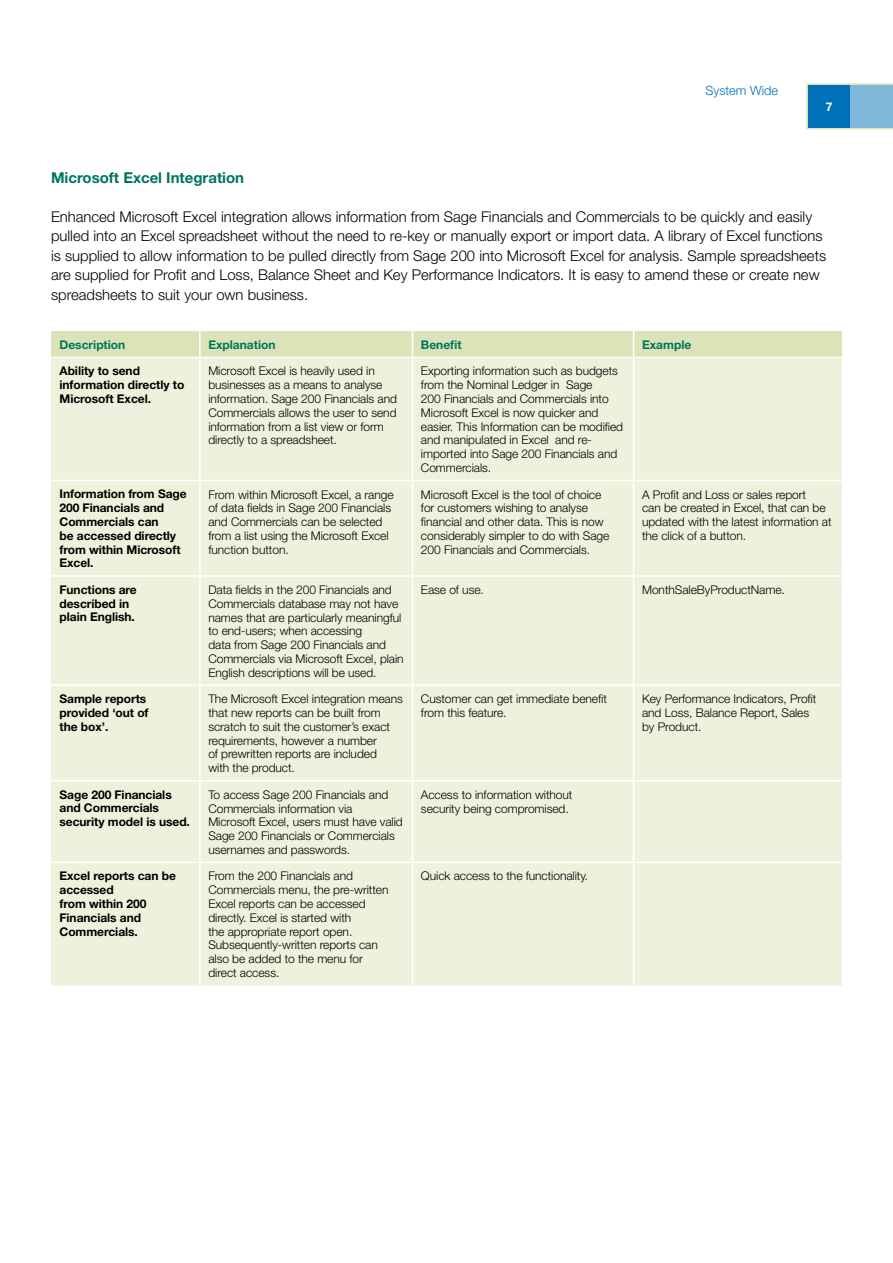
<style>
.page{position:relative;width:893px;height:1263px;background:#fff}
.page>*{position:absolute;margin:0;border:0;box-sizing:border-box;transform-origin:0 0}
.t1{font:700 15px "Helvetica Neue";color:#00755c}
.t2{font:300 14.85px/19.5px "Helvetica Neue";color:#000}
.t3{font:300 12.75px "Helvetica Neue";color:#0071b9}
.t4{font:300 12px/13.8px "Helvetica Neue";letter-spacing:-.005em;color:#000}
.t5{font:700 12px/13.8px "Helvetica Neue";letter-spacing:-.005em;color:#000}
.t6{font:700 12px "Helvetica Neue";color:#00755c}
</style>
<div class="page">
<svg style="left:806px;top:83px;width:87px;height:46px"></svg>
<div style="left:808px;top:85px;width:42px;height:43px;background:#0071b9"></div>
<div style="left:850px;top:85px;width:43px;height:43px;background:#80b8dc"></div>
<div style="left:51px;top:358px;width:791px;height:627px;background:#edf2dc"></div>
<div style="left:51px;top:331px;width:791px;height:26px;background:#dae4b8"></div>
<hr style="left:199px;top:358px;width:2px;height:122px;background:#fff">
<hr style="left:412px;top:358px;width:1px;height:122px;background:#fff">
<hr style="left:633px;top:358px;width:1px;height:122px;background:#fff">
<hr style="left:51px;top:480px;width:149px;height:1px;background:#fff">
<hr style="left:200px;top:480px;width:212px;height:1px;background:#fff">
<hr style="left:199px;top:481px;width:2px;height:94px;background:#fff">
<hr style="left:412px;top:480px;width:222px;height:1px;background:#fff">
<hr style="left:412px;top:481px;width:1px;height:94px;background:#fff">
<hr style="left:634px;top:480px;width:208px;height:1px;background:#fff">
<hr style="left:633px;top:481px;width:1px;height:94px;background:#fff">
<hr style="left:51px;top:575px;width:149px;height:2px;background:#fff">
<hr style="left:200px;top:575px;width:212px;height:2px;background:#fff">
<hr style="left:199px;top:577px;width:2px;height:107px;background:#fff">
<hr style="left:412px;top:575px;width:222px;height:2px;background:#fff">
<hr style="left:412px;top:577px;width:1px;height:107px;background:#fff">
<hr style="left:634px;top:575px;width:208px;height:2px;background:#fff">
<hr style="left:633px;top:577px;width:1px;height:107px;background:#fff">
<hr style="left:51px;top:684px;width:149px;height:2px;background:#fff">
<hr style="left:200px;top:684px;width:212px;height:2px;background:#fff">
<hr style="left:199px;top:686px;width:2px;height:94px;background:#fff">
<hr style="left:412px;top:684px;width:222px;height:2px;background:#fff">
<hr style="left:412px;top:686px;width:1px;height:94px;background:#fff">
<hr style="left:634px;top:684px;width:208px;height:2px;background:#fff">
<hr style="left:633px;top:686px;width:1px;height:94px;background:#fff">
<hr style="left:51px;top:780px;width:149px;height:1px;background:#fff">
<hr style="left:200px;top:780px;width:212px;height:1px;background:#fff">
<hr style="left:199px;top:781px;width:2px;height:81px;background:#fff">
<hr style="left:412px;top:780px;width:222px;height:1px;background:#fff">
<hr style="left:412px;top:781px;width:1px;height:81px;background:#fff">
<hr style="left:634px;top:780px;width:208px;height:1px;background:#fff">
<hr style="left:633px;top:781px;width:1px;height:81px;background:#fff">
<hr style="left:51px;top:862px;width:149px;height:1px;background:#fff">
<hr style="left:200px;top:862px;width:212px;height:1px;background:#fff">
<hr style="left:199px;top:863px;width:2px;height:122px;background:#fff">
<hr style="left:412px;top:862px;width:222px;height:1px;background:#fff">
<hr style="left:412px;top:863px;width:1px;height:122px;background:#fff">
<hr style="left:634px;top:862px;width:208px;height:1px;background:#fff">
<hr style="left:633px;top:863px;width:1px;height:122px;background:#fff">
<p class="t3" style="left:705px;top:83px;width:74px">System Wide</p>
<p class="t1" style="left:51px;top:168px;width:195px">Microsoft Excel Integration</p>
<p class="t2" style="left:51px;top:206px;width:777px">Enhanced Microsoft Excel integration allows information from Sage Financials and Commercials to be quickly and easily pulled into an Excel spreadsheet without the need to re-key or manually export or import data. A library of Excel functions is supplied to allow information to be pulled directly from Sage 200 into Microsoft Excel for analysis. Sample spreadsheets are supplied for Profit and Loss, Balance Sheet and Key Performance Indicators. It is easy to amend these or create new spreadsheets to suit your own business.</p>
<p class="t6" style="left:60px;top:337px;width:67px">Description</p>
<p class="t6" style="left:208px;top:337px;width:69px">Explanation</p>
<p class="t6" style="left:421px;top:337px;width:42px">Benefit</p>
<p class="t6" style="left:642px;top:337px;width:51px">Example</p>
<p class="t5" style="left:60px;top:364px;width:126px">Ability to send information directly to<br>Microsoft Excel.</p>
<p class="t4" style="left:208px;top:364px;width:190px">Microsoft Excel is heavily used in businesses as a means to analyse information. Sage 200 Financials and Commercials allows the user to send information from a list view or form directly to a spreadsheet.</p>
<p class="t4" style="left:421px;top:364px;width:204px">Exporting information such as budgets from the Nominal Ledger in Sage<br>200 Financials and Commercials into Microsoft Excel is now quicker and easier. This Information can be modified and manipulated in Excel and re&shy;imported into Sage 200 Financials and Commercials.</p>
<p class="t5" style="left:60px;top:487px;width:129px">Information from Sage<br>200 Financials and<br>Commercials can<br>be accessed directly from within Microsoft<br>Excel.</p>
<p class="t4" style="left:208px;top:487px;width:187px">From within Microsoft Excel, a range of data fields in Sage 200 Financials and Commercials can be selected from a list using the Microsoft Excel function button.</p>
<p class="t4" style="left:421px;top:487px;width:190px">Microsoft Excel is the tool of choice for customers wishing to analyse financial and other data. This is now considerably simpler to do with Sage 200 Financials and Commercials.</p>
<p class="t4" style="left:642px;top:487px;width:191px">A Profit and Loss or sales report<br>can be created in Excel, that can be updated with the latest information at the click of a button.</p>
<p class="t5" style="left:60px;top:582px;width:79px">Functions are described in plain English.</p>
<p class="t4" style="left:208px;top:582px;width:197px">Data fields in the 200 Financials and Commercials database may not have names that are particularly meaningful to end-users; when accessing<br>data from Sage 200 Financials and Commercials via Microsoft Excel, plain English descriptions will be used.</p>
<p class="t4" style="left:421px;top:582px;width:64px">Ease of use.</p>
<p class="t4" style="left:642px;top:582px;width:144px">MonthSaleByProductName.</p>
<p class="t5" style="left:60px;top:692px;width:91px">Sample reports provided ‘out of the box’.</p>
<p class="t4" style="left:208px;top:692px;width:196px">The Microsoft Excel integration means that new reports can be built from scratch to suit the customer’s exact requirements, however a number<br>of prewritten reports are included<br>with the product.</p>
<p class="t4" style="left:421px;top:692px;width:187px">Customer can get immediate benefit from this feature.</p>
<p class="t4" style="left:642px;top:692px;width:176px">Key Performance Indicators, Profit and Loss, Balance Report, Sales by Product.</p>
<p class="t5" style="left:60px;top:787px;width:132px">Sage 200 Financials and Commercials security model is used.</p>
<p class="t4" style="left:208px;top:787px;width:196px">To access Sage 200 Financials and<br>Commercials information via<br>Microsoft Excel, users must have valid<br>Sage 200 Financials or Commercials usernames and passwords.</p>
<p class="t4" style="left:421px;top:787px;width:153px">Access to information without security being compromised.</p>
<p class="t5" style="left:60px;top:869px;width:118px">Excel reports can be accessed<br>from within 200<br>Financials and<br>Commercials.</p>
<p class="t4" style="left:208px;top:869px;width:182px">From the 200 Financials and<br>Commercials menu, the pre-written<br>Excel reports can be accessed directly. Excel is started with<br>the appropriate report open.<br>Subsequently-written reports can also be added to the menu for direct access.</p>
<p class="t4" style="left:421px;top:869px;width:169px">Quick access to the functionality.</p>
</div>
